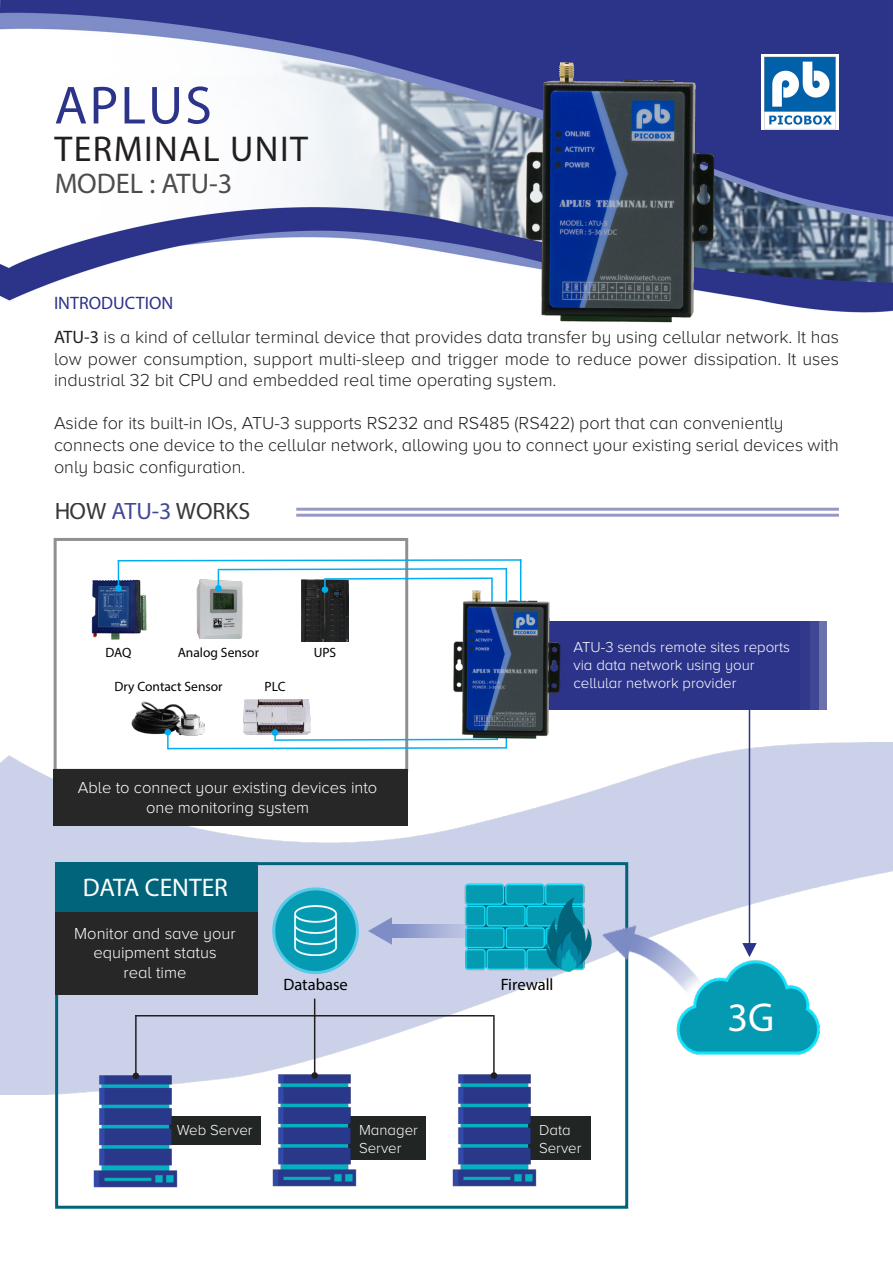
<style>
.page{position:relative;width:893px;height:1263px;background:#fff}
.page>*{position:absolute;margin:0;border:0;box-sizing:border-box;transform-origin:0 0}
.t1{font:54px "Myriad Pro";letter-spacing:.04em;color:#2c348a}
.t2{font:40.5px "Myriad Pro";color:#fff}
.t3{font:36px "Myriad Pro";letter-spacing:.04em;color:#231f20}
.t4{font:28.5px "Myriad Pro";color:#231f20}
.t5{font:25.5px "Myriad Pro";color:#fff}
.t6{font:24px "Myriad Pro";color:#231f20}
.t7{font:300 18px/21.6px "Proxima Nova A";color:#231f20;text-align:justify}
.t8{font:18px "Myriad Pro";color:#2c348a}
.t9{font:300 16.5px/19.8px "Proxima Nova A";color:#fff;text-align:center}
.t10{font:16.5px "Myriad Pro";color:#000}
.t11{font:300 15px/18px "Proxima Nova A";color:#fff}
.t12{font:13.5px "Myriad Pro";color:#000}
.s1{font-family:"Myriad Pro";font-weight:400}
.s2{color:#2c348a}
</style>
<div class="page">
<img style="left:0;top:742px;width:893px;height:352px">
<img style="left:132px;top:702px;width:73px;height:33px">
<img style="left:91px;top:580px;width:56px;height:60px">
<img style="left:196px;top:590px;width:47px;height:49px">
<img style="left:302px;top:590px;width:46px;height:52px">
<img style="left:243px;top:699px;width:67px;height:30px">
<img style="left:0;top:0;width:893px;height:312px">
<img style="left:761px;top:54px;width:78px;height:76px">
<img style="left:514px;top:59px;width:212px;height:264px">
<hr style="left:296px;top:508px;width:543px;height:3px;background:#2c348a">
<hr style="left:296px;top:514px;width:543px;height:3px;background:#2c348a">
<div style="left:54px;top:769px;width:354px;height:57px;background:#272727"></div>
<svg style="left:165px;top:729px;width:344px;height:21px"></svg>
<div style="left:525px;top:621px;width:302px;height:88px;background:#2c348a"></div>
<img style="left:446px;top:590px;width:121px;height:152px">
<div style="left:322px;top:586px;width:6px;height:7px;background:#00aeef;border-radius:50%"></div>
<svg style="left:116px;top:558px;width:406px;height:32px"></svg>
<div style="left:55px;top:862px;width:573px;height:347px;border:3px solid #01647a"></div>
<img style="left:462px;top:881px;width:130px;height:94px">
<hr style="left:749px;top:703px;width:1px;height:249px;background:#2c348a">
<svg style="left:314px;top:999px;width:1px;height:16px"></svg>
<hr style="left:493px;top:1015px;width:2px;height:62px;background:#231f20">
<hr style="left:314px;top:1015px;width:1px;height:62px;background:#231f20">
<hr style="left:135px;top:1015px;width:2px;height:61px;background:#231f20">
<hr style="left:135px;top:1015px;width:358px;height:1px;background:#231f20">
<div style="left:274px;top:889px;width:83px;height:83px;background:#049ab2;border-radius:50%"></div>
<div style="left:272px;top:887px;width:87px;height:87px;border:3px solid #55cae9;border-radius:50%"></div>
<img style="left:294px;top:906px;width:44px;height:49px">
<img style="left:369px;top:917px;width:106px;height:28px">
<div style="left:167px;top:1117px;width:94px;height:28px;background:#212523"></div>
<img style="left:93px;top:1074px;width:84px;height:113px">
<div style="left:346px;top:1116px;width:80px;height:44px;background:#212523"></div>
<img style="left:272px;top:1074px;width:84px;height:113px">
<div style="left:526px;top:1116px;width:64px;height:44px;background:#212523"></div>
<img style="left:452px;top:1074px;width:84px;height:113px">
<div style="left:55px;top:862px;width:203px;height:50px;background:#01647a"></div>
<div style="left:491px;top:1072px;width:6px;height:7px;background:#231f20;border-radius:50%"></div>
<div style="left:311px;top:1072px;width:7px;height:7px;background:#231f20;border-radius:50%"></div>
<div style="left:133px;top:1072px;width:6px;height:7px;background:#231f20;border-radius:50%"></div>
<svg style="left:742px;top:943px;width:15px;height:14px"></svg>
<img style="left:676px;top:959px;width:147px;height:96px">
<div style="left:55px;top:912px;width:203px;height:82px;background:#272727"></div>
<img style="left:602px;top:910px;width:108px;height:111px">
<p class="t1" style="left:54px;top:72px;width:159px">APLUS</p>
<p class="t3" style="left:54px;top:127px;width:255px">TERMINAL UNIT</p>
<h3 class="t4" style="left:54px;top:166px;width:180px">MODEL : ATU-3</h3>
<p class="t8" style="left:54px;top:292px;width:121px">INTRODUCTION</p>
<p class="t7" style="left:54px;top:326px;width:786px"><span class="s1">ATU-3</span> is a kind of cellular terminal device that provides data transfer by using cellular network. It has low power consumption, support multi-sleep and trigger mode to reduce power dissipation. It uses industrial 32 bit CPU and embedded real time operating system.</p>
<p class="t7" style="left:54px;top:412px;width:731px">Aside for its built-in IOs, ATU-3 supports RS232 and RS485 (RS422) port that can conveniently</p>
<p class="t7" style="left:54px;top:434px;width:786px">connects one device to the cellular network, allowing you to connect your existing serial devices with only basic configuration.</p>
<h3 class="t6" style="left:54px;top:497px;width:198px">HOW <span class="s2">ATU-3</span> WORKS</h3>
<p class="t11" style="left:573px;top:638px;width:218px">ATU-3 sends remote sites reports via data network using your</p>
<p class="t12" style="left:105px;top:644px;width:28px">DAQ</p>
<p class="t12" style="left:178px;top:644px;width:83px">Analog Sensor</p>
<p class="t12" style="left:314px;top:644px;width:24px">UPS</p>
<p class="t12" style="left:265px;top:678px;width:22px">PLC</p>
<p class="t12" style="left:114px;top:678px;width:110px">Dry Contact Sensor</p>
<p class="t11" style="left:573px;top:674px;width:165px">cellular network provider</p>
<p class="t9" style="left:78px;top:777px;width:301px">Able to connect your existing devices into one monitoring system</p>
<p class="t5" style="left:83px;top:871px;width:147px">DATA CENTER</p>
<p class="t9" style="left:74px;top:923px;width:163px">Monitor and save your</p>
<p class="t9" style="left:93px;top:943px;width:125px">equipment status</p>
<p class="t9" style="left:124px;top:962px;width:64px">real time</p>
<p class="t10" style="left:283px;top:974px;width:66px">Database</p>
<p class="t10" style="left:501px;top:974px;width:54px">Firewall</p>
<p class="t11" style="left:177px;top:1121px;width:77px">Web Server</p>
<p class="t11" style="left:359px;top:1120px;width:60px">Manager</p>
<p class="t11" style="left:359px;top:1138px;width:44px">Server</p>
<p class="t11" style="left:539px;top:1120px;width:33px">Data</p>
<p class="t11" style="left:539px;top:1138px;width:44px">Server</p>
<p class="t2" style="left:727px;top:992px;width:48px">3G</p>
</div>
